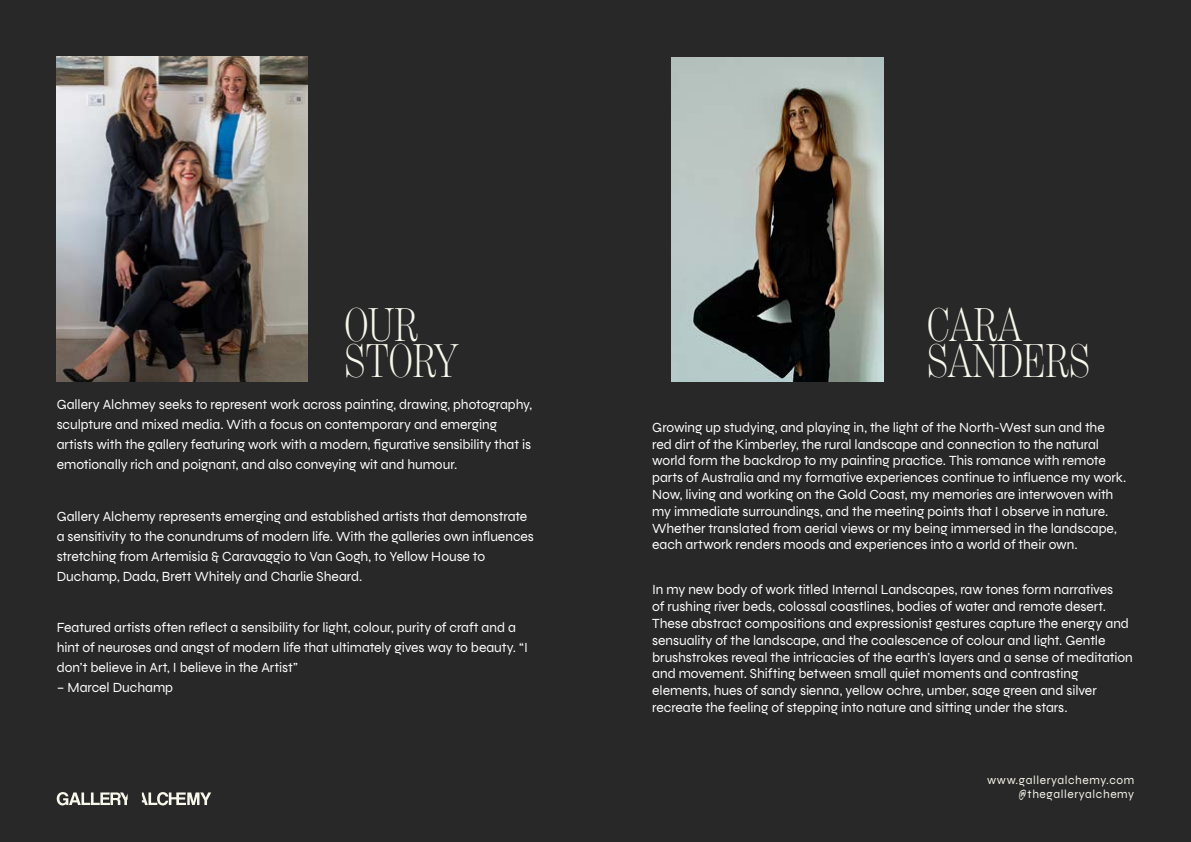
<style>
.page{position:relative;width:1191px;height:842px;background:#282829}
.page>*{position:absolute;margin:0;border:0;box-sizing:border-box;transform-origin:0 0}
.t1{font:300 48px/36px "Benton Mod Disp Ex Cond";color:#f8f7ec}
.t2{font:14px/16.8px "Syne";letter-spacing:-.005em;color:#fff}
.t3{font:12px/14.4px "Syne";letter-spacing:.05em;color:#f8f7eb;text-align:right}
</style>
<div class="page">
<svg style="left:142px;top:792px;width:69px;height:13px"></svg>
<svg style="left:57px;top:792px;width:71px;height:13px"></svg>
<img style="left:57px;top:57px;width:251px;height:324px">
<img style="left:671px;top:58px;width:213px;height:323px">
<h1 class="t1" style="left:344px;top:307px;width:116px">OUR<br>STORY</h1>
<p class="t2" style="left:57px;top:395px;width:477px;line-height:20px">Gallery Alchmey seeks to represent work across painting, drawing, photography, sculpture and mixed media. With a focus on contemporary and emerging artists with the gallery featuring work with a modern, figurative sensibility that is emotionally rich and poignant, and also conveying wit and humour.</p>
<p class="t2" style="left:57px;top:506px;width:479px;line-height:20px">Gallery Alchemy represents emerging and established artists that demonstrate a sensitivity to the conundrums of modern life. With the galleries own influences stretching from Artemisia &amp; Caravaggio to Van Gogh, to Yellow House to Duchamp, Dada, Brett Whitely and Charlie Sheard.</p>
<p class="t2" style="left:57px;top:617px;width:473px;line-height:20px">Featured artists often reflect a sensibility for light, colour, purity of craft and a hint of neuroses and angst of modern life that ultimately gives way to beauty. “I don’t believe in Art, I believe in the Artist”</p>
<p class="t2" style="left:57px;top:679px;width:118px">– Marcel Duchamp</p>
<h1 class="t1" style="left:927px;top:307px;width:164px">CARA<br>SANDERS</h1>
<p class="t2" style="left:652px;top:419px;width:475px">Growing up studying, and playing in, the light of the North-West sun and the red dirt of the Kimberley, the rural landscape and connection to the natural world form the backdrop to my painting practice. This romance with remote parts of Australia and my formative experiences continue to influence my work.<br>Now, living and working on the Gold Coast, my memories are interwoven with my immediate surroundings, and the meeting points that I observe in nature.<br>Whether translated from aerial views or my being immersed in the landscape, each artwork renders moods and experiences into a world of their own.</p>
<p class="t2" style="left:652px;top:581px;width:482px">In my new body of work titled Internal Landscapes, raw tones form narratives<br>of rushing river beds, colossal coastlines, bodies of water and remote desert.<br>These abstract compositions and expressionist gestures capture the energy and sensuality of the landscape, and the coalescence of colour and light. Gentle brushstrokes reveal the intricacies of the earth’s layers and a sense of meditation and movement. Shifting between small quiet moments and contrasting elements, hues of sandy sienna, yellow ochre, umber, sage green and silver recreate the feeling of stepping into nature and sitting under the stars.</p>
<p class="t3" style="left:987px;top:772px;width:149px">www.galleryalchemy.com @thegalleryalchemy</p>
</div>
